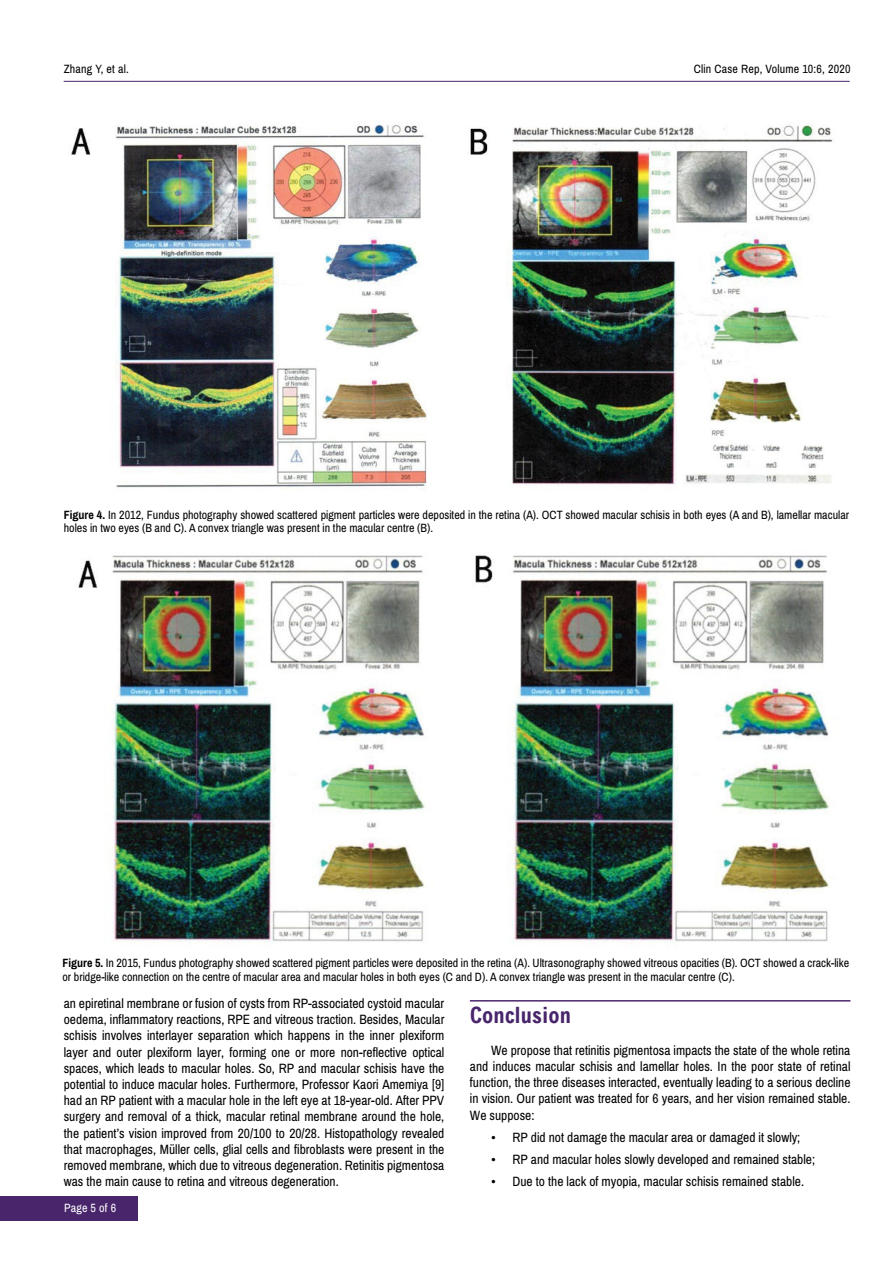
<style>
.page{position:relative;width:893px;height:1263px;background:#fff}
.page>*{position:absolute;margin:0;border:0;box-sizing:border-box;transform-origin:0 0}
.t1{font:700 condensed 22.5px "Arial";color:#49266c}
.t2{font:13.5px/16.2px "Archivo Narrow";color:#000;text-align:justify}
.t3{font:12px/13.2px "Archivo Narrow";color:#000}
.t4{font:12px "Archivo Narrow";letter-spacing:.015em;color:#fff}
.s1{font-weight:700}
.s2{font-family:"Times New Roman"}
</style>
<div class="page">
<hr style="left:64px;top:81px;width:786px;height:1px;background:#49266c">
<div style="left:0;top:1196px;width:137px;height:24px;background:#49266c"></div>
<img style="left:71px;top:121px;width:762px;height:369px">
<img style="left:78px;top:555px;width:752px;height:389px">
<hr style="left:470px;top:1000px;width:380px;height:1px;background:#49266c">
<p class="t3" style="left:64px;top:62px;width:67px">Zhang Y, et al.</p>
<p class="t3" style="left:694px;top:62px;width:158px">Clin Case Rep, Volume 10:6, 2020</p>
<p class="t3" style="left:64px;top:508px;width:787px"><span class="s1">Figure 4.</span> In 2012, Fundus photography showed scattered pigment particles were deposited in the retina (A). OCT showed macular schisis in both eyes (A and B), lamellar macular holes in two eyes (B and C). A convex triangle was present in the macular centre (B).</p>
<p class="t3" style="left:63px;top:956px;width:788px;line-height:14.4px"><span class="s1">Figure 5.</span> In 2015, Fundus photography showed scattered pigment particles were deposited in the retina (A). Ultrasonography showed vitreous opacities (B). OCT showed a crack-like or bridge-like connection on the centre of macular area and macular holes in both eyes (C and D). A convex triangle was present in the macular centre (C).</p>
<p class="t2" style="left:64px;top:995px;width:382px">an epiretinal membrane or fusion of cysts from RP-associated cystoid macular oedema, inflammatory reactions, RPE and vitreous traction. Besides, Macular schisis involves interlayer separation which happens in the inner plexiform layer and outer plexiform layer, forming one or more non-reflective optical spaces, which leads to macular holes. So, RP and macular schisis have the potential to induce macular holes. Furthermore, Professor Kaori Amemiya [9] had an RP patient with a macular hole in the left eye at 18-year-old. After PPV surgery and removal of a thick, macular retinal membrane around the hole, the patient’s vision improved from 20/100 to 20/28. Histopathology revealed that macrophages, Müller cells, glial cells and fibroblasts were present in the removed membrane, which due to vitreous degeneration. Retinitis pigmentosa was the main cause to retina and vitreous degeneration.</p>
<h1 class="t1" style="left:470px;top:1002px;width:103px">Conclusion</h1>
<p class="t2" style="left:470px;top:1042px;width:382px;text-indent:21px">We propose that retinitis pigmentosa impacts the state of the whole retina and induces macular schisis and lamellar holes. In the poor state of retinal function, the three diseases interacted, eventually leading to a serious decline in vision. Our patient was treated for 6 years, and her vision remained stable.<br>We suppose:</p>
<p class="t2" style="left:491px;top:1129px;width:311px"><span class="s2">•</span> RP did not damage the macular area or damaged it slowly;</p>
<p class="t2" style="left:491px;top:1151px;width:325px"><span class="s2">•</span> RP and macular holes slowly developed and remained stable;</p>
<p class="t2" style="left:491px;top:1173px;width:314px"><span class="s2">•</span> Due to the lack of myopia, macular schisis remained stable.</p>
<p class="t4" style="left:64px;top:1201px;width:54px">Page 5 of 6</p>
</div>
